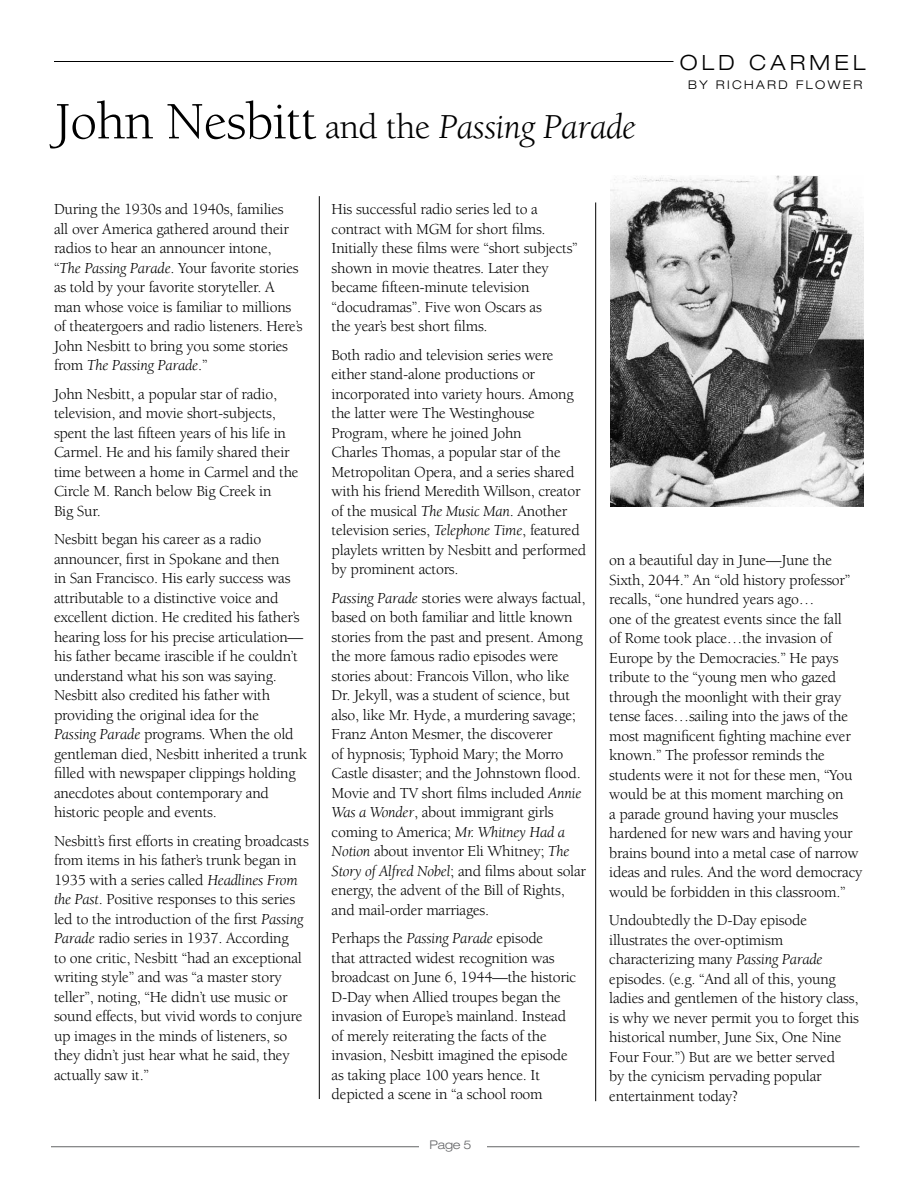
<style>
.page{position:relative;width:918px;height:1188px;background:#fff}
.page>*{position:absolute;margin:0;border:0;box-sizing:border-box;transform-origin:0 0}
.t1{font:italic 36px "Berkeley";letter-spacing:-.015em;color:#000}
.t2{font:300 expanded 21px "Helvetica Neue";letter-spacing:.2em;color:#000}
.t3{font:15.75px/19.5px "Berkeley";letter-spacing:-.015em;color:#000}
.t4{font:300 expanded 12px "Helvetica Neue";letter-spacing:.2em;color:#000}
.t5{font:300 expanded 12px "Helvetica Neue";color:#636466}
.s1{font-style:normal;font-size:54px}
.s2{font-style:normal}
.s3{font-style:italic}
</style>
<div class="page">
<hr style="left:51px;top:1146px;width:809px;height:1px;background:#636466">
<div style="left:419px;top:1134px;width:68px;height:26px;background:#fff"></div>
<hr style="left:595px;top:202px;width:1px;height:899px;background:#000">
<hr style="left:319px;top:196px;width:1px;height:903px;background:#000">
<hr style="left:54px;top:61px;width:620px;height:1px;background:#000">
<img style="left:611px;top:176px;width:253px;height:330px">
<h1 class="t1" style="left:54px;top:109px;width:584px"><span class="s1">John Nesbitt</span> <span class="s2">and the</span> Passing Parade</h1>
<h2 class="t2" style="left:680px;top:50px;width:187px">OLD CARMEL</h2>
<p class="t4" style="left:688px;top:77px;width:176px">BY RICHARD FLOWER</p>
<p class="t3" style="left:54px;top:200px;width:250px">During the 1930s and 1940s, families<br>all over America gathered around their radios to hear an announcer intone,<br>“<span class="s3">The Passing Parade</span>. Your favorite stories as told by your favorite storyteller. A man whose voice is familiar to millions of theatergoers and radio listeners. Here’s John Nesbitt to bring you some stories from <span class="s3">The Passing Parade</span>.”</p>
<p class="t3" style="left:54px;top:384px;width:246px">John Nesbitt, a popular star of radio, television, and movie short-subjects, spent the last fifteen years of his life in Carmel. He and his family shared their time between a home in Carmel and the Circle M. Ranch below Big Creek in<br>Big Sur.</p>
<p class="t3" style="left:54px;top:530px;width:254px">Nesbitt began his career as a radio announcer, first in Spokane and then<br>in San Francisco. His early success was attributable to a distinctive voice and excellent diction. He credited his father’s hearing loss for his precise articulation— his father became irascible if he couldn’t understand what his son was saying.<br>Nesbitt also credited his father with providing the original idea for the<br><span class="s3">Passing Parade</span> programs. When the old gentleman died, Nesbitt inherited a trunk filled with newspaper clippings holding anecdotes about contemporary and historic people and events.</p>
<p class="t3" style="left:54px;top:831px;width:256px">Nesbitt’s first efforts in creating broadcasts from items in his father’s trunk began in 1935 with a series called <span class="s3">Headlines From the Past</span>. Positive responses to this series led to the introduction of the first <span class="s3">Passing Parade</span> radio series in 1937. According<br>to one critic, Nesbitt “had an exceptional writing style” and was “a master story teller”, noting, “He didn’t use music or sound effects, but vivid words to conjure up images in the minds of listeners, so they didn’t just hear what he said, they actually saw it.”</p>
<p class="t3" style="left:332px;top:200px;width:248px">His successful radio series led to a contract with MGM for short films.<br>Initially these films were “short subjects” shown in movie theatres. Later they became fifteen-minute television “docudramas”. Five won Oscars as<br>the year’s best short films.</p>
<p class="t3" style="left:332px;top:345px;width:256px">Both radio and television series were either stand-alone productions or incorporated into variety hours. Among the latter were The Westinghouse Program, where he joined John<br>Charles Thomas, a popular star of the Metropolitan Opera, and a series shared with his friend Meredith Willson, creator of the musical <span class="s3">The Music Man</span>. Another television series, <span class="s3">Telephone Time</span>, featured playlets written by Nesbitt and performed by prominent actors.</p>
<p class="t3" style="left:332px;top:588px;width:256px"><span class="s3">Passing Parade</span> stories were always factual, based on both familiar and little known stories from the past and present. Among the more famous radio episodes were stories about: Francois Villon, who like Dr. Jekyll, was a student of science, but also, like Mr. Hyde, a murdering savage; Franz Anton Mesmer, the discoverer<br>of hypnosis; Typhoid Mary; the Morro Castle disaster; and the Johnstown flood.<br>Movie and TV short films included <span class="s3">Annie Was a Wonder</span>, about immigrant girls coming to America; <span class="s3">Mr. Whitney Had a Notion</span> about inventor Eli Whitney; <span class="s3">The Story of Alfred Nobel</span>; and films about solar energy, the advent of the Bill of Rights, and mail-order marriages.</p>
<p class="t3" style="left:332px;top:929px;width:246px">Perhaps the <span class="s3">Passing Parade</span> episode<br>that attracted widest recognition was broadcast on June 6, 1944—the historic D-Day when Allied troupes began the invasion of Europe’s mainland. Instead of merely reiterating the facts of the invasion, Nesbitt imagined the episode as taking place 100 years hence. It depicted a scene in “a school room</p>
<p class="t5" style="left:430px;top:1137px;width:44px">PAGE 5</p>
<p class="t3" style="left:609px;top:551px;width:255px">on a beautiful day in June—June the Sixth, 2044.” An “old history professor” recalls, “one hundred years ago…<br>one of the greatest events since the fall<br>of Rome took place…the invasion of Europe by the Democracies.” He pays tribute to the “young men who gazed through the moonlight with their gray tense faces…sailing into the jaws of the most magnificent fighting machine ever known.” The professor reminds the students were it not for these men, “You would be at this moment marching on<br>a parade ground having your muscles hardened for new wars and having your brains bound into a metal case of narrow ideas and rules. And the word democracy would be forbidden in this classroom.”</p>
<p class="t3" style="left:609px;top:911px;width:251px">Undoubtedly the D-Day episode illustrates the over-optimism characterizing many <span class="s3">Passing Parade </span>episodes. (e.g. “And all of this, young ladies and gentlemen of the history class, is why we never permit you to forget this historical number, June Six, One Nine Four Four.”) But are we better served<br>by the cynicism pervading popular entertainment today?</p>
</div>
